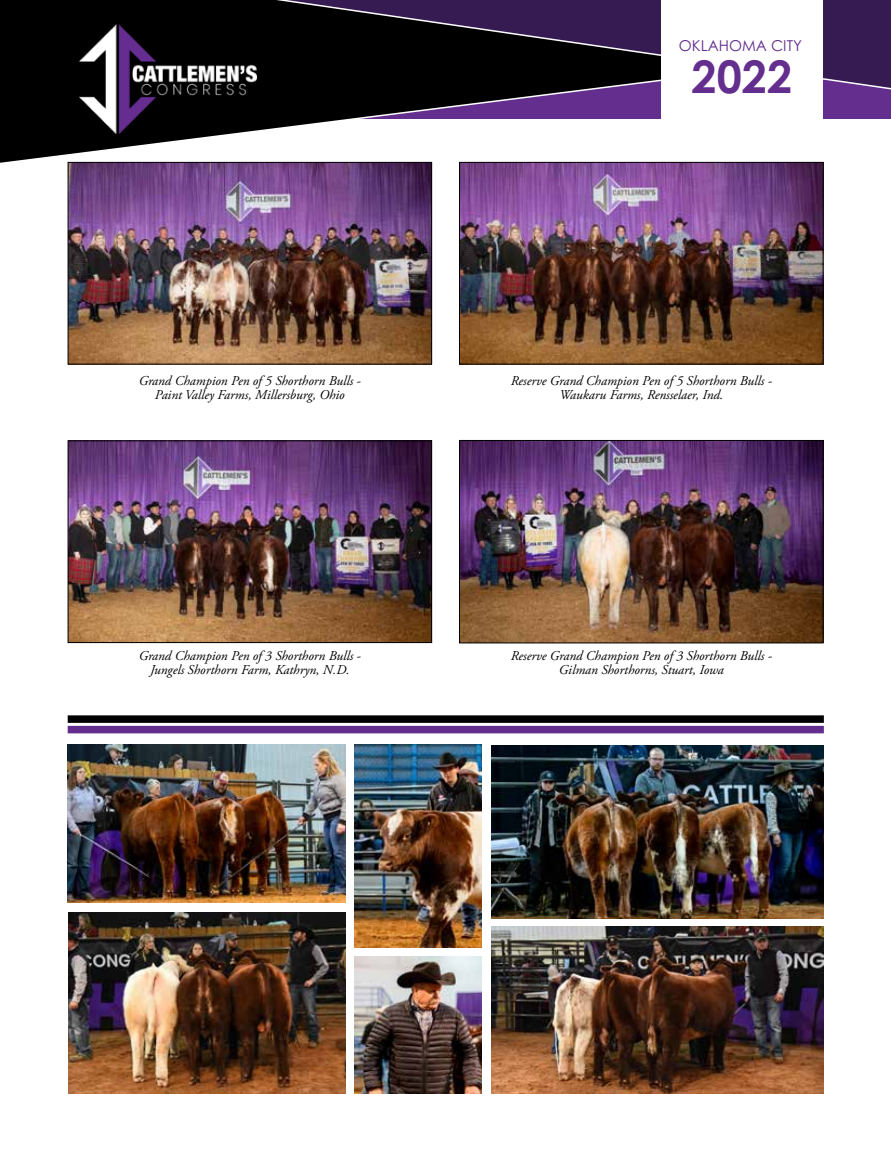
<style>
.page{position:relative;width:891px;height:1161px;background:#fff}
.page>*{position:absolute;margin:0;border:0;box-sizing:border-box;transform-origin:0 0}
.t1{font:700 45px "Century Gothic Pro";color:#642e8e}
.t2{font:15px "Century Gothic Pro";color:#642e8e}
.t3{font:italic 13.5px/13.5px "Adobe Garamond Pro";color:#000;text-align:center}
</style>
<div class="page">
<svg style="left:0;top:0;width:729px;height:167px"></svg>
<svg style="left:172px;top:0;width:719px;height:92px;background:#1a0e25"></svg>
<div style="left:661px;top:0;width:161px;height:122px;background:#fff"></div>
<img style="left:79px;top:25px;width:178px;height:108px">
<img style="left:70px;top:164px;width:360px;height:198px">
<div style="left:68px;top:162px;width:364px;height:202px;border:1px solid #000"></div>
<img style="left:70px;top:442px;width:360px;height:199px">
<div style="left:68px;top:440px;width:364px;height:203px;border:1px solid #000"></div>
<img style="left:68px;top:912px;width:278px;height:181px">
<img style="left:491px;top:926px;width:332px;height:167px">
<img style="left:491px;top:745px;width:332px;height:174px">
<img style="left:461px;top:164px;width:361px;height:198px">
<div style="left:459px;top:162px;width:365px;height:202px;border:1px solid #000"></div>
<img style="left:461px;top:442px;width:361px;height:199px">
<div style="left:459px;top:440px;width:365px;height:203px;border:1px solid #000"></div>
<div style="left:68px;top:726px;width:756px;height:7px;background:#642e8e"></div>
<div style="left:68px;top:715px;width:756px;height:8px;background:#000"></div>
<img style="left:68px;top:745px;width:278px;height:158px">
<img style="left:355px;top:745px;width:127px;height:203px">
<img style="left:355px;top:957px;width:127px;height:137px">
<p class="t3" style="left:139px;top:374px;width:224px">Grand Champion Pen of 5 Shorthorn Bulls -<br>Paint Valley Farms, Millersburg, Ohio</p>
<p class="t3" style="left:139px;top:650px;width:224px">Grand Champion Pen of 3 Shorthorn Bulls -<br>Jungels Shorthorn Farm, Kathryn, N.D.</p>
<p class="t2" style="left:679px;top:36px;width:125px">OKLAHOMA CITY</p>
<h1 class="t1" style="left:691px;top:49px;width:102px">2022</h1>
<p class="t3" style="left:511px;top:374px;width:263px">Reserve Grand Champion Pen of 5 Shorthorn Bulls -<br>Waukaru Farms, Rensselaer, Ind.</p>
<p class="t3" style="left:511px;top:650px;width:263px">Reserve Grand Champion Pen of 3 Shorthorn Bulls -<br>Gilman Shorthorns, Stuart, Iowa</p>
</div>
